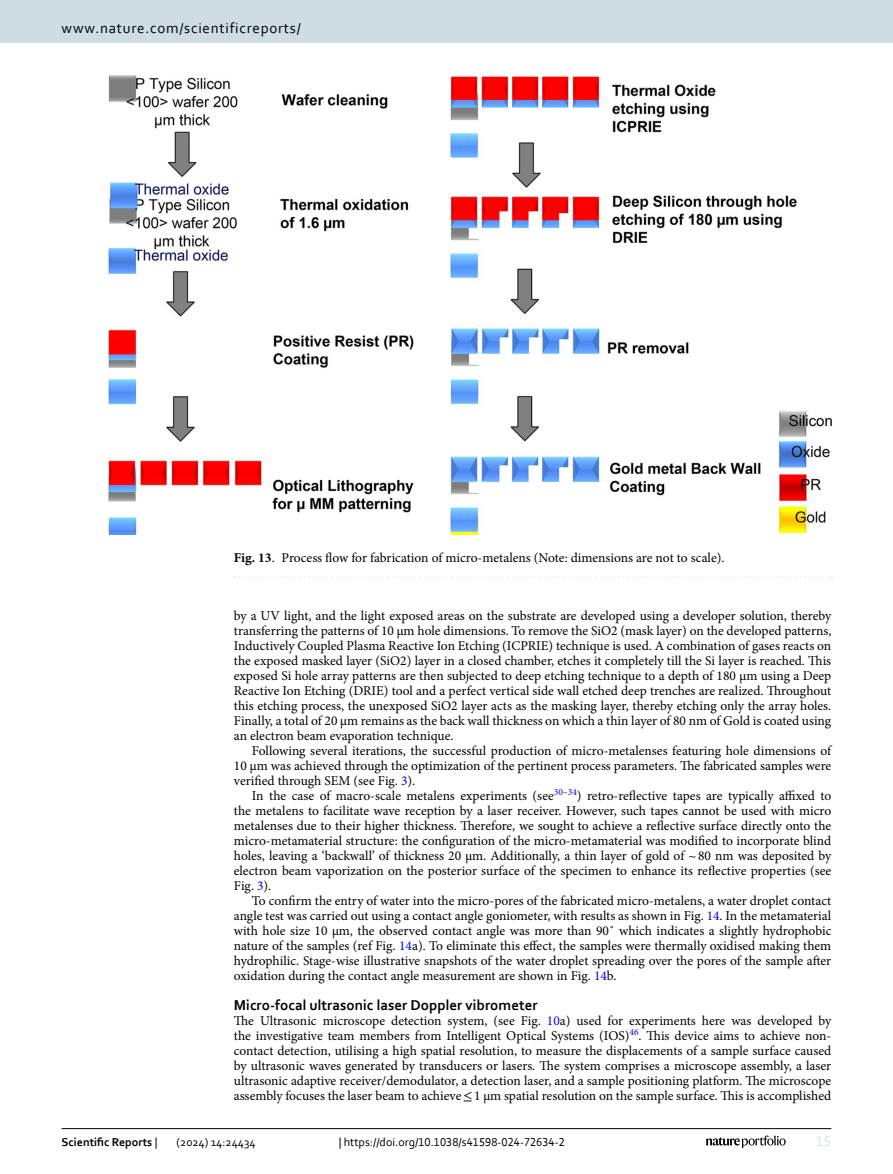
<style>
.page{position:relative;width:893px;height:1174px;background:#fff}
.page>*{position:absolute;margin:0;border:0;box-sizing:border-box;transform-origin:0 0}
.Head_2{font:700 15px "Corbel";color:#000}
.t1{font:15px "Corbel";letter-spacing:.05em;color:#000}
.t2{font:15px "Corbel";color:#d9e4eb}
.Body_Text{font:13.5px/15px "Minion Pro";color:#000;text-align:justify}
.Body_Text_Indent{font:13.5px/15px "Minion Pro";color:#000;text-align:justify}
.Figure_Caption{font:13.5px "Minion Pro";color:#000}
.t3{font:12px "Corbel";color:#000}
.t4{font:700 12px "Corbel";color:#000}
.s1{font-weight:700}
.s2{color:#00f}
.s3{font-family:"STIX"}
.s4{font-weight:400}
</style>
<div class="page">
<img style="left:108px;top:76px;width:723px;height:458px">
<svg style="left:235px;top:576px;width:597px;height:2px"></svg>
<hr style="left:62px;top:1128px;width:769px;height:1px;background:#000">
<svg style="left:706px;top:1135px;width:80px;height:12px"></svg>
<div style="left:0;top:0;width:893px;height:43px;background:#cedde4"></div>
<p class="t1" style="left:62px;top:18px;width:241px">www.nature.com/scientificreports/</p>
<p class="Figure_Caption" style="left:234px;top:548px;width:492px"><span class="s1">Fig. 13</span>. Process flow for fabrication of micro-metalens (Note: dimensions are not to scale).</p>
<p class="Body_Text" style="left:234px;top:608px;width:599px">by a UV light, and the light exposed areas on the substrate are developed using a developer solution, thereby transferring the patterns of 10 μm hole dimensions. To remove the SiO2 (mask layer) on the developed patterns, Inductively Coupled Plasma Reactive Ion Etching (ICPRIE) technique is used. A combination of gases reacts on the exposed masked layer (SiO2) layer in a closed chamber, etches it completely till the Si layer is reached. This exposed Si hole array patterns are then subjected to deep etching technique to a depth of 180 μm using a Deep Reactive Ion Etching (DRIE) tool and a perfect vertical side wall etched deep trenches are realized. Throughout this etching process, the unexposed SiO2 layer acts as the masking layer, thereby etching only the array holes.<br>Finally, a total of 20 μm remains as the back wall thickness on which a thin layer of 80 nm of Gold is coated using an electron beam evaporation technique.</p>
<p class="Body_Text_Indent" style="left:234px;top:743px;width:599px;text-indent:18px">Following several iterations, the successful production of micro-metalenses featuring hole dimensions of 10 μm was achieved through the optimization of the pertinent process parameters. The fabricated samples were verified through SEM (see Fig. <span class="s2">3</span>).</p>
<p class="Body_Text_Indent" style="left:234px;top:788px;width:599px;text-indent:18px">In the case of macro-scale metalens experiments (see<sup>30</sup><sup>–</sup><sup>34</sup>) retro-reflective tapes are typically affixed to the metalens to facilitate wave reception by a laser receiver. However, such tapes cannot be used with micro metalenses due to their higher thickness. Therefore, we sought to achieve a reflective surface directly onto the micro-metamaterial structure: the configuration of the micro-metamaterial was modified to incorporate blind holes, leaving a ‘backwall’ of thickness 20 μm. Additionally, a thin layer of gold of ~80 nm was deposited by electron beam vaporization on the posterior surface of the specimen to enhance its reflective properties (see Fig. <span class="s2">3</span>).</p>
<p class="Body_Text_Indent" style="left:234px;top:893px;width:599px;text-indent:18px">To confirm the entry of water into the micro-pores of the fabricated micro-metalens, a water droplet contact angle test was carried out using a contact angle goniometer, with results as shown in Fig. <span class="s2">14</span>. In the metamaterial with hole size 10 μm, the observed contact angle was more than 90˚ which indicates a slightly hydrophobic nature of the samples (ref Fig. <span class="s2">14</span>a). To eliminate this effect, the samples were thermally oxidised making them hydrophilic. Stage-wise illustrative snapshots of the water droplet spreading over the pores of the sample after oxidation during the contact angle measurement are shown in Fig. <span class="s2">14</span>b.</p>
<p class="Head_2" style="left:234px;top:995px;width:305px">Micro-focal ultrasonic laser Doppler vibrometer</p>
<p class="Body_Text" style="left:234px;top:1013px;width:599px">The Ultrasonic microscope detection system, (see Fig. <span class="s2">10</span>a) used for experiments here was developed by the investigative team members from Intelligent Optical Systems (IOS)<sup>46</sup>. This device aims to achieve non&shy;contact detection, utilising a high spatial resolution, to measure the displacements of a sample surface caused by ultrasonic waves generated by transducers or lasers. The system comprises a microscope assembly, a laser ultrasonic adaptive receiver/demodulator, a detection laser, and a sample positioning platform. The microscope assembly focuses the laser beam to achieve<span class="s3">≤</span>1 μm spatial resolution on the sample surface. This is accomplished</p>
<p class="t4" style="left:62px;top:1134px;width:97px">Scientific Reports <span class="s4">|</span></p>
<p class="t3" style="left:177px;top:1134px;width:81px">(2024) 14:24434</p>
<p class="t3" style="left:339px;top:1134px;width:228px">| https://doi.org/10.1038/s41598-024-72634-2</p>
<p class="t2" style="left:816px;top:1132px;width:17px">15</p>
</div>
